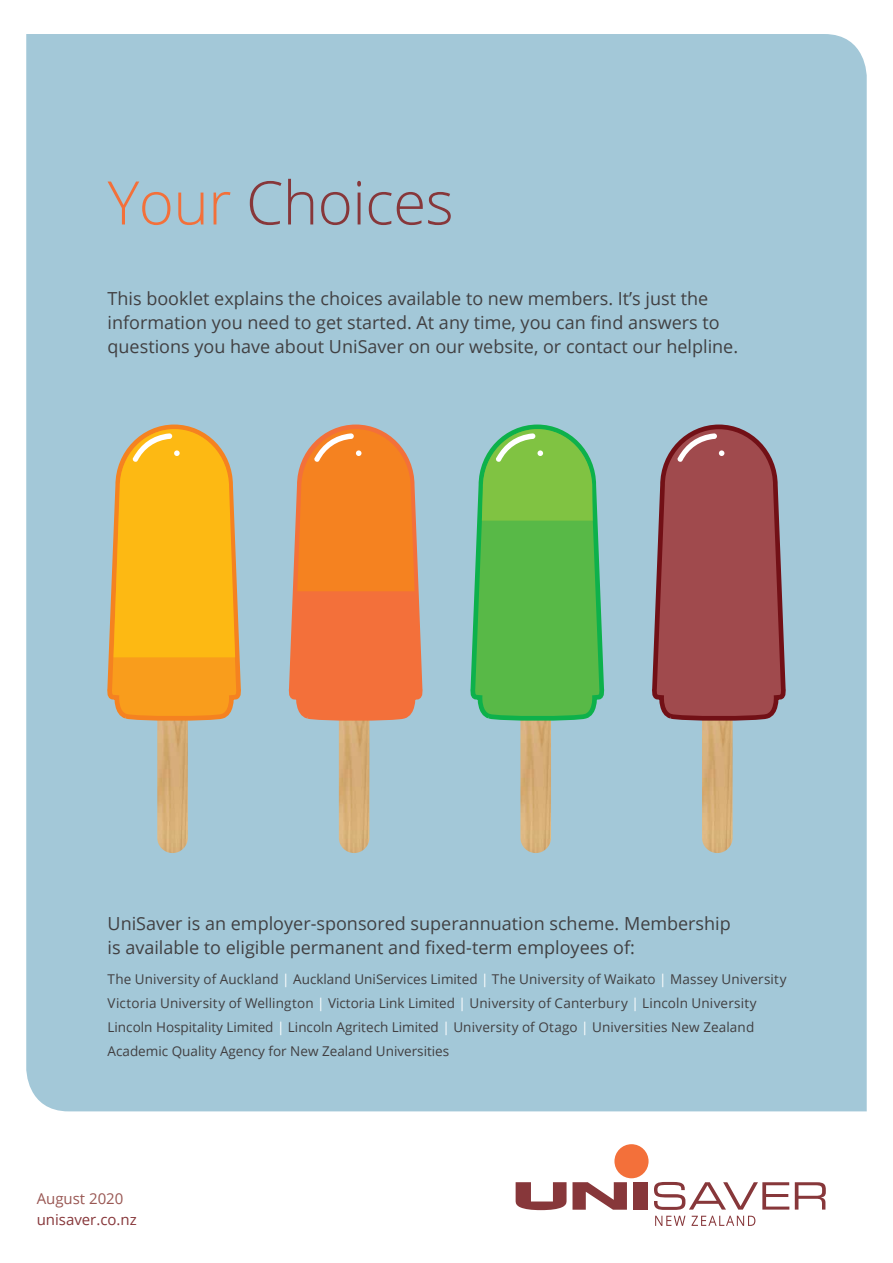
<style>
.page{position:relative;width:893px;height:1263px;background:#fff}
.page>*{position:absolute;margin:0;border:0;box-sizing:border-box;transform-origin:0 0}
.t1{font:300 60.15px "Open Sans";letter-spacing:-.01em;color:#87373a}
.t2{font:18px/24px "Open Sans";color:#414042}
.t3{font:15px "Open Sans";color:#87373a}
.t4{font:15px "Open Sans";color:#995753}
.t5{font:13.5px/24px "Open Sans";letter-spacing:.005em;color:#413f41}
.s1{color:#f3703a}
.s2{color:#fff}
</style>
<div class="page">
<div style="left:26px;top:34px;width:841px;height:1077px;background:#a3c8d8"></div>
<svg style="left:516px;top:1182px;width:111px;height:28px"></svg>
<div style="left:633px;top:1182px;width:14px;height:28px;background:#87373a"></div>
<svg style="left:655px;top:1216px;width:30px;height:10px"></svg>
<svg style="left:692px;top:1216px;width:63px;height:10px"></svg>
<div style="left:614px;top:1144px;width:35px;height:34px;background:#f3703a;border-radius:50%"></div>
<svg style="left:654px;top:1182px;width:172px;height:28px"></svg>
<svg style="left:285px;top:422px;width:140px;height:508px;background:#c0a99d"></svg>
<svg style="left:297px;top:429px;width:118px;height:162px;background:#f08630"></svg>
<svg style="left:467px;top:422px;width:139px;height:508px;background:#83bf94"></svg>
<svg style="left:482px;top:429px;width:111px;height:92px;background:#7fc354"></svg>
<svg style="left:104px;top:422px;width:139px;height:508px;background:#b8bba9"></svg>
<svg style="left:114px;top:429px;width:121px;height:228px;background:#f7b720"></svg>
<svg style="left:648px;top:422px;width:140px;height:508px;background:#a2878d"></svg>
<svg style="left:677px;top:433px;width:47px;height:29px"></svg>
<h1 class="t1" style="left:108px;top:161px;width:348px"><span class="s1">Your</span> Choices</h1>
<h2 class="t2" style="left:108px;top:286px;width:632px">This booklet explains the choices available to new members. It’s just the information you need to get started. At any time, you can find answers to questions you have about UniSaver on our website, or contact our helpline.</h2>
<h2 class="t2" style="left:108px;top:911px;width:625px">UniSaver is an employer-sponsored superannuation scheme. Membership is available to eligible permanent and fixed-term employees of:</h2>
<p class="t5" style="left:108px;top:967px;width:680px">The University of Auckland <span class="s2">|</span> Auckland UniServices Limited <span class="s2">|</span> The University of Waikato <span class="s2">|</span> Massey University Victoria University of Wellington <span class="s2">|</span> Victoria Link Limited <span class="s2">|</span> University of Canterbury <span class="s2">|</span> Lincoln University Lincoln Hospitality Limited <span class="s2">|</span> Lincoln Agritech Limited <span class="s2">|</span> University of Otago <span class="s2">|</span> Universities New Zealand Academic Quality Agency for New Zealand Universities</p>
<p class="t4" style="left:37px;top:1188px;width:88px">August 2020</p>
<p class="t3" style="left:37px;top:1209px;width:102px">unisaver.co.nz</p>
</div>
